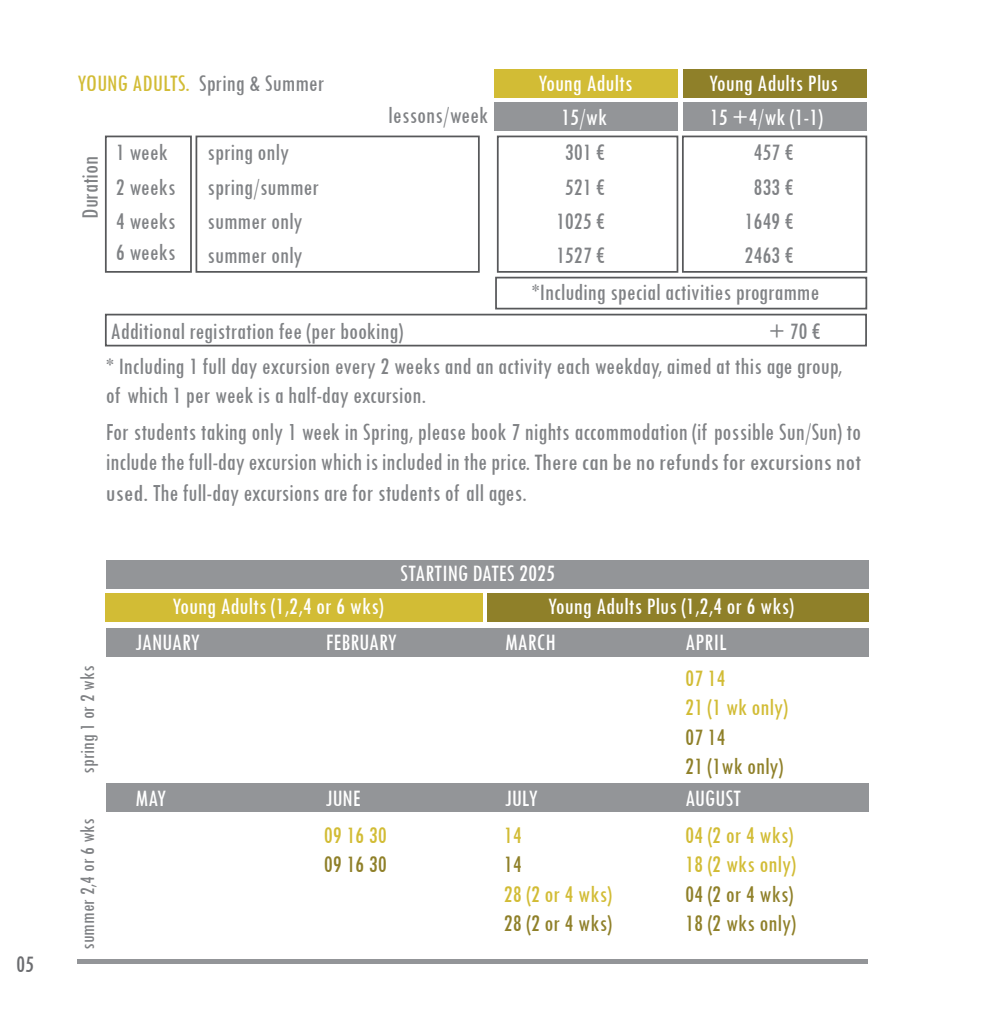
<style>
.page{position:relative;width:983px;height:1012px;background:#fff}
.page>*{position:absolute;margin:0;border:0;box-sizing:border-box;transform-origin:0 0}
.t1{font:condensed 25.55px/30.6px "Tw Cen";color:#808285;text-align:justify;scale:.96 1}
.t2{font:condensed 24.5px/34.1px "Tw Cen";color:#808285}
.t3{font:condensed 24.5px "Tw Cen";color:#fff}
.t4{font:condensed 24.5px/29.4px "Tw Cen";color:#d2bc35}
.t5{font:condensed 24.5px/29.4px "Tw Cen";color:#8f8029}
.t6{font:condensed 24.5px "Tw Cen";color:#6c6d70}
.t7{font:condensed 21px "Tw Cen";color:#808285}
.s1{color:#d2bc35}
.s2{font-size:24.5px}
</style>
<div class="page">
<div style="left:106px;top:628px;width:762px;height:28px;background:#939598"></div>
<div style="left:106px;top:593px;width:377px;height:28px;background:#d2bc35"></div>
<div style="left:487px;top:593px;width:381px;height:28px;background:#8f8029"></div>
<div style="left:106px;top:783px;width:762px;height:28px;background:#939598"></div>
<div style="left:106px;top:560px;width:762px;height:28px;background:#939598"></div>
<div style="left:681px;top:136px;width:186px;height:137px;border:2px solid #57585a"></div>
<div style="left:682px;top:69px;width:184px;height:28px;background:#8f8029"></div>
<div style="left:494px;top:69px;width:184px;height:28px;background:#d2bc35"></div>
<div style="left:494px;top:102px;width:183px;height:29px;background:#939598"></div>
<div style="left:682px;top:103px;width:184px;height:28px;background:#939598"></div>
<div style="left:105px;top:314px;width:761px;height:32px;border:2px solid #57585a"></div>
<div style="left:495px;top:277px;width:372px;height:32px;border:2px solid #57585a"></div>
<div style="left:105px;top:136px;width:87px;height:137px;border:2px solid #57585a"></div>
<div style="left:195px;top:136px;width:284px;height:137px;border:2px solid #57585a"></div>
<div style="left:496px;top:136px;width:182px;height:137px;border:2px solid #57585a"></div>
<hr style="left:77px;top:959px;width:790px;height:4px;background:#939598">
<p class="t6" style="left:16px;top:950px;width:19px">05</p>
<p class="t2" style="left:77px;top:66px;width:248px"><span class="s1">YOUNG ADULTS.</span> Spring &amp; Summer</p>
<p class="t2" style="left:72px;top:219px;width:64px;rotate:-90deg">Duration</p>
<p class="t2" style="left:116px;top:134px;width:61px">1 week<br>2 weeks<br>4 weeks</p>
<p class="t2" style="left:116px;top:234px;width:61px">6 weeks</p>
<p class="t2" style="left:207px;top:134px;width:113px;line-height:34.8px">spring only spring/summer</p>
<p class="t2" style="left:207px;top:203px;width:97px">summer only</p>
<p class="t2" style="left:207px;top:237px;width:97px">summer only</p>
<p class="t3" style="left:538px;top:69px;width:96px">Young Adults</p>
<p class="t3" style="left:709px;top:69px;width:130px">Young Adults Plus</p>
<p class="t2" style="left:388px;top:98px;width:101px">lessons/week</p>
<p class="t3" style="left:561px;top:102px;width:47px">15/wk</p>
<p class="t3" style="left:709px;top:102px;width:114px">15 +4/wk (1-1)</p>
<p class="t2" style="left:565px;top:135px;width:42px">301 €</p>
<p class="t2" style="left:753px;top:135px;width:42px">457 €</p>
<p class="t2" style="left:556px;top:169px;width:51px;text-align:center">521 €<br>1025 €<br>1527 €</p>
<p class="t2" style="left:744px;top:169px;width:51px;text-align:center">833 €<br>1649 €<br>2463 €</p>
<p class="t2" style="left:531px;top:274px;width:289px">*Including special activities programme</p>
<p class="t2" style="left:110px;top:313px;width:294px">Additional registration fee (per booking)</p>
<p class="t2" style="left:768px;top:313px;width:54px">+ 70 €</p>
<p class="t2" style="left:106px;top:351px;width:737px;line-height:29.4px">* Including 1 full day excursion every 2 weeks and an activity each weekday, aimed at this age group, of which 1 per week is a half-day excursion.</p>
<p class="t1" style="left:106px;top:416px;width:788px">For students taking only 1 week in Spring, please book 7 nights accommodation (if possible Sun/Sun) to include the full-day excursion which is included in the price. <span class="s2">There can be no refunds for excursions not used.</span> The full-day excursions are for students of all ages.</p>
<p class="t3" style="left:400px;top:559px;width:156px">STARTING DATES 2025</p>
<p class="t3" style="left:172px;top:592px;width:212px">Young Adults (1,2,4 or 6 wks)</p>
<p class="t3" style="left:548px;top:592px;width:247px">Young Adults Plus (1,2,4 or 6 wks)</p>
<p class="t7" style="left:75px;top:774px;width:110px;rotate:-90deg">spring 1 or 2 wks</p>
<p class="t7" style="left:75px;top:950px;width:133px;rotate:-90deg">summer 2,4 or 6 wks</p>
<p class="t3" style="left:135px;top:627px;width:66px">JANUARY</p>
<p class="t3" style="left:135px;top:783px;width:32px">MAY</p>
<p class="t3" style="left:325px;top:627px;width:73px">FEBRUARY</p>
<p class="t3" style="left:505px;top:627px;width:52px">MARCH</p>
<p class="t3" style="left:685px;top:627px;width:43px">APRIL</p>
<p class="t4" style="left:685px;top:663px;width:104px">07 14<br>21 (1 wk only)</p>
<p class="t5" style="left:685px;top:722px;width:99px">07 14<br>21 (1wk only)</p>
<p class="t3" style="left:325px;top:783px;width:36px">JUNE</p>
<p class="t3" style="left:505px;top:783px;width:34px">JULY</p>
<p class="t3" style="left:685px;top:783px;width:57px">AUGUST</p>
<p class="t4" style="left:324px;top:820px;width:64px">09 16 30</p>
<p class="t5" style="left:324px;top:849px;width:64px">09 16 30</p>
<p class="t4" style="left:504px;top:820px;width:19px">14</p>
<p class="t5" style="left:504px;top:849px;width:19px">14</p>
<p class="t4" style="left:504px;top:879px;width:109px">28 (2 or 4 wks)</p>
<p class="t5" style="left:504px;top:908px;width:109px">28 (2 or 4 wks)</p>
<p class="t4" style="left:685px;top:820px;width:112px">04 (2 or 4 wks)<br>18 (2 wks only)</p>
<p class="t5" style="left:685px;top:879px;width:112px">04 (2 or 4 wks)<br>18 (2 wks only)</p>
</div>
